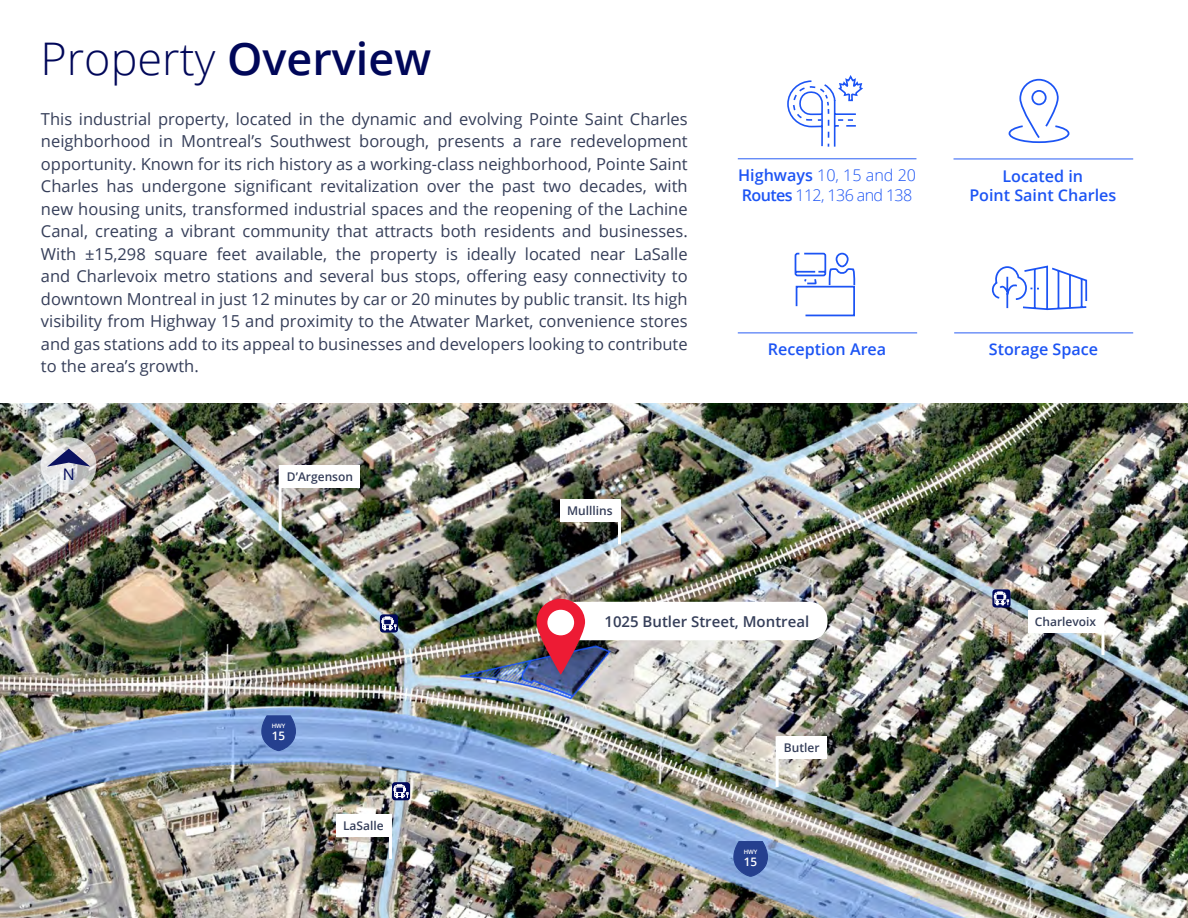
<style>
.page{position:relative;width:1188px;height:918px;background:#fff}
.page>*{position:absolute;margin:0;border:0;box-sizing:border-box;transform-origin:0 0}
.t1{font:300 45px "Open Sans";color:#000759}
.Body_Text_-_Dark_Grey_CMYK{font:16.5px/22.5px "Open Sans";color:#353e59;text-align:justify}
.Body_Text_-_Dark_Grey_CMYK-2{font:600 16.2px/19.4px "Open Sans";color:#1c54f4;text-align:center}
.Body_Text_-_Dark_Grey_CMYK-3{font:300 16.2px "Open Sans";letter-spacing:-.04em;color:#1c54f4}
.t2{font:15.9px "Open Sans";color:#000759}
.Body_Text_-_Dark_Blue_CMYK{font:600 15px "Open Sans";color:#353e59}
.Body_Text_-_Dark_Blue_CMYK-2{font:600 12px "Open Sans";color:#353e59}
.t3{font:600 11.7px "Open Sans";color:#fff}
.t4{font:600 6px "Open Sans";color:#fff}
.s1{font-weight:600}
</style>
<div class="page">
<img style="left:0;top:404px;width:1188px;height:514px">
<hr style="left:279px;top:465px;width:3px;height:66px;background:#fff">
<svg style="left:787px;top:75px;width:76px;height:72px"></svg>
<svg style="left:991px;top:265px;width:97px;height:46px"></svg>
<hr style="left:738px;top:158px;width:178px;height:1px;background:#1c54f4">
<hr style="left:954px;top:332px;width:179px;height:1px;background:#1c54f4">
<hr style="left:738px;top:332px;width:179px;height:1px;background:#1c54f4">
<hr style="left:954px;top:159px;width:179px;height:1px;background:#1c54f4">
<svg style="left:1008px;top:78px;width:62px;height:65px"></svg>
<svg style="left:40px;top:437px;width:56px;height:56px;background:#d7d8d7"></svg>
<svg style="left:47px;top:449px;width:43px;height:18px"></svg>
<div style="left:777px;top:736px;width:49px;height:23px;background:#fff"></div>
<div style="left:336px;top:814px;width:54px;height:23px;background:#fff"></div>
<div style="left:560px;top:499px;width:60px;height:23px;background:#fff"></div>
<div style="left:1028px;top:610px;width:75px;height:23px;background:#fff"></div>
<div style="left:280px;top:465px;width:80px;height:23px;background:#fff"></div>
<div style="left:547px;top:602px;width:280px;height:38px;background:#fff;border-radius:18px"></div>
<img style="left:536px;top:599px;width:49px;height:76px">
<hr style="left:776px;top:736px;width:3px;height:51px;background:#fff">
<hr style="left:389px;top:814px;width:3px;height:45px;background:#fff">
<hr style="left:618px;top:499px;width:3px;height:45px;background:#fff">
<hr style="left:1101px;top:610px;width:3px;height:45px;background:#fff">
<div style="left:392px;top:782px;width:18px;height:18px;background:#000759;border-radius:3px"></div>
<svg style="left:393px;top:784px;width:16px;height:15px"></svg>
<div style="left:380px;top:614px;width:18px;height:19px;background:#000759;border-radius:3px"></div>
<svg style="left:381px;top:616px;width:16px;height:15px"></svg>
<svg style="left:992px;top:589px;width:19px;height:19px"></svg>
<svg style="left:994px;top:591px;width:15px;height:15px"></svg>
<svg style="left:794px;top:252px;width:62px;height:65px"></svg>
<svg style="left:261px;top:714px;width:36px;height:59px;background:#5b73a8"></svg>
<svg style="left:733px;top:840px;width:36px;height:58px;background:#4b659e"></svg>
<p class="t1" style="left:40px;top:28px;width:392px">Property <span class="s1">Overview</span></p>
<p class="Body_Text_-_Dark_Grey_CMYK" style="left:41px;top:107px;width:648px">This industrial property, located in the dynamic and evolving Pointe Saint Charles neighborhood in Montreal’s Southwest borough, presents a rare redevelopment opportunity. Known for its rich history as a working-class neighborhood, Pointe Saint Charles has undergone significant revitalization over the past two decades, with new housing units, transformed industrial spaces and the reopening of the Lachine Canal, creating a vibrant community that attracts both residents and businesses.<br>With ±15,298 square feet available, the property is ideally located near LaSalle and Charlevoix metro stations and several bus stops, offering easy connectivity to downtown Montreal in just 12 minutes by car or 20 minutes by public transit. Its high visibility from Highway 15 and proximity to the Atwater Market, convenience stores and gas stations add to its appeal to businesses and developers looking to contribute to the area’s growth.</p>
<p class="t2" style="left:63px;top:463px;width:14px">N</p>
<p class="Body_Text_-_Dark_Blue_CMYK-2" style="left:287px;top:468px;width:68px">D’Argenson</p>
<p class="Body_Text_-_Dark_Blue_CMYK-2" style="left:567px;top:503px;width:47px">Mulllins</p>
<p class="Body_Text_-_Dark_Grey_CMYK-3" style="left:738px;top:164px;width:180px"><span class="s1">Highways</span> 10, 15 and 20</p>
<p class="Body_Text_-_Dark_Grey_CMYK-3" style="left:742px;top:184px;width:172px"><span class="s1">Routes</span> 112, 136 and 138</p>
<p class="Body_Text_-_Dark_Grey_CMYK-2" style="left:969px;top:166px;width:148px">Located in<br>Point Saint Charles</p>
<p class="Body_Text_-_Dark_Grey_CMYK-2" style="left:768px;top:340px;width:120px">Reception Area</p>
<p class="Body_Text_-_Dark_Grey_CMYK-2" style="left:989px;top:340px;width:111px">Storage Space</p>
<p class="t4" style="left:272px;top:722px;width:15px">HWY</p>
<p class="t3" style="left:272px;top:728px;width:15px">15</p>
<p class="Body_Text_-_Dark_Blue_CMYK-2" style="left:343px;top:817px;width:42px">LaSalle</p>
<p class="Body_Text_-_Dark_Blue_CMYK" style="left:604px;top:611px;width:206px">1025 Butler Street, Montreal</p>
<p class="Body_Text_-_Dark_Blue_CMYK-2" style="left:784px;top:740px;width:37px">Butler</p>
<p class="t4" style="left:744px;top:847px;width:15px">HWY</p>
<p class="t3" style="left:744px;top:853px;width:15px">15</p>
<p class="Body_Text_-_Dark_Blue_CMYK-2" style="left:1035px;top:613px;width:63px">Charlevoix</p>
</div>
